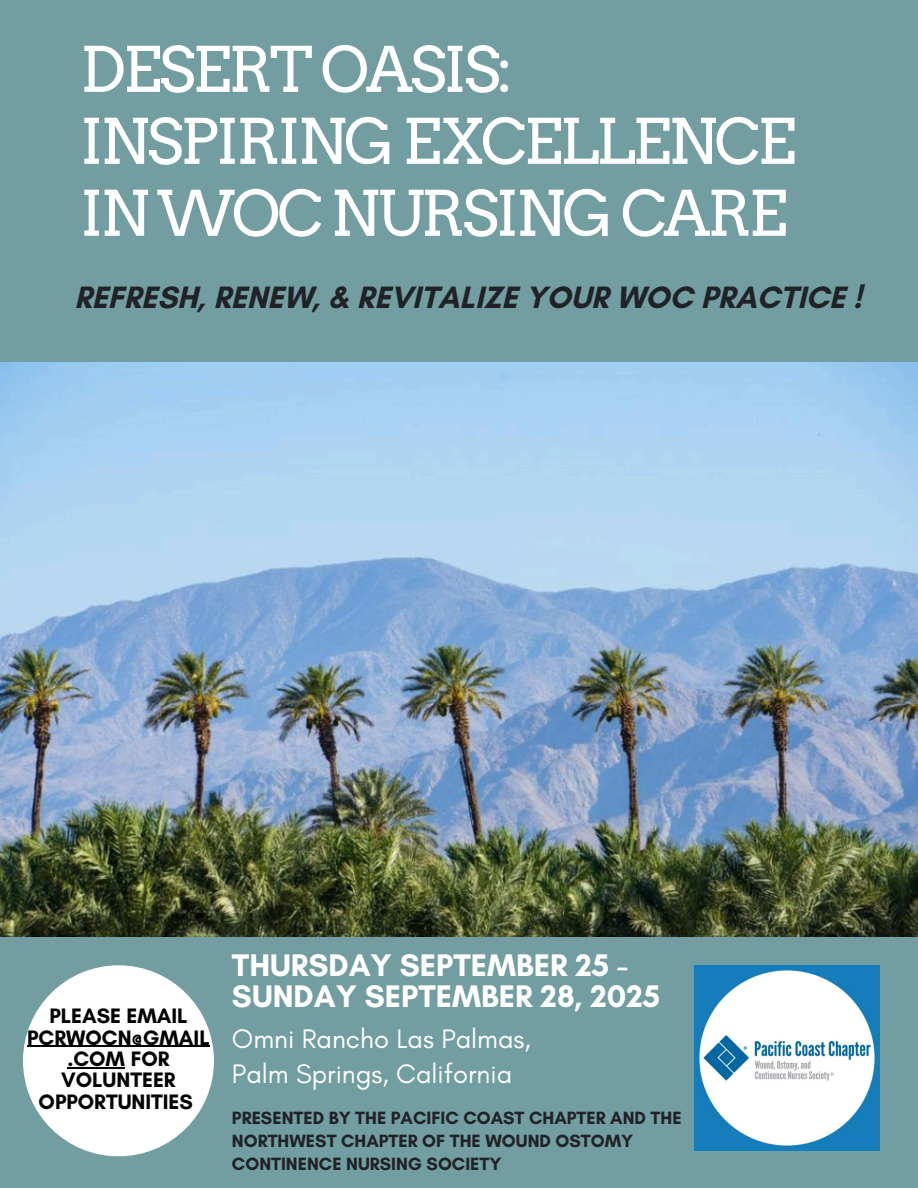
<style>
.page{position:relative;width:918px;height:1188px;background:#729ea1}
.page>*{position:absolute;margin:0;border:0;box-sizing:border-box;transform-origin:0 0}
.t1{font:62.25px/72px "Arvo";letter-spacing:-.05em;color:#fff}
.t2{font:700 31.8px/31.3px "Glacial Indifference";color:#fff}
.t3{font:700 31.5px "Glacial Indifference";color:#212227}
.t4{font:27.3px/34.8px "Glacial Indifference";color:#fff}
.t5{font:700 21.3px/21.3px "Glacial Indifference";color:#000;text-align:center}
.t6{font:700 18.15px "Glacial Indifference";color:#212227}
</style>
<div class="page">
<div style="left:23px;top:965px;width:191px;height:191px;background:#fff;border-radius:50%"></div>
<img style="left:0;top:363px;width:918px;height:574px">
<hr style="left:27px;top:1046px;width:183px;height:1px;background:#000">
<hr style="left:67px;top:1067px;width:58px;height:1px;background:#000">
<img style="left:694px;top:965px;width:186px;height:186px">
<h1 class="t1" style="left:80px;top:34px;width:718px">DESERT OASIS:<br>INSPIRING EXCELLENCE<br>IN WOC NURSING CARE</h1>
<h3 class="t3" style="left:74px;top:278px;width:789px">REFRESH, RENEW, &amp; REVITALIZE YOUR WOC PRACTICE !</h3>
<p class="t5" style="left:27px;top:1005px;width:184px">PLEASE EMAIL<br>PCRWOCN@GMAIL .COM FOR<br>VOLUNTEER<br>OPPORTUNITIES</p>
<h2 class="t2" style="left:232px;top:949px;width:430px">THURSDAY SEPTEMBER 25 -<br>SUNDAY SEPTEMBER 28, 2025</h2>
<p class="t4" style="left:232px;top:1021px;width:300px">Omni Rancho Las Palmas,<br>Palm Springs, California</p>
<p class="t6" style="left:232px;top:1107px;width:451px">PRESENTED BY THE PACIFIC COAST CHAPTER AND THE</p>
<h4 class="t6" style="left:232px;top:1130px;width:403px">NORTHWEST CHAPTER OF THE WOUND OSTOMY</h4>
<h2 class="t6" style="left:232px;top:1152px;width:271px">CONTINENCE NURSING SOCIETY</h2>
</div>
